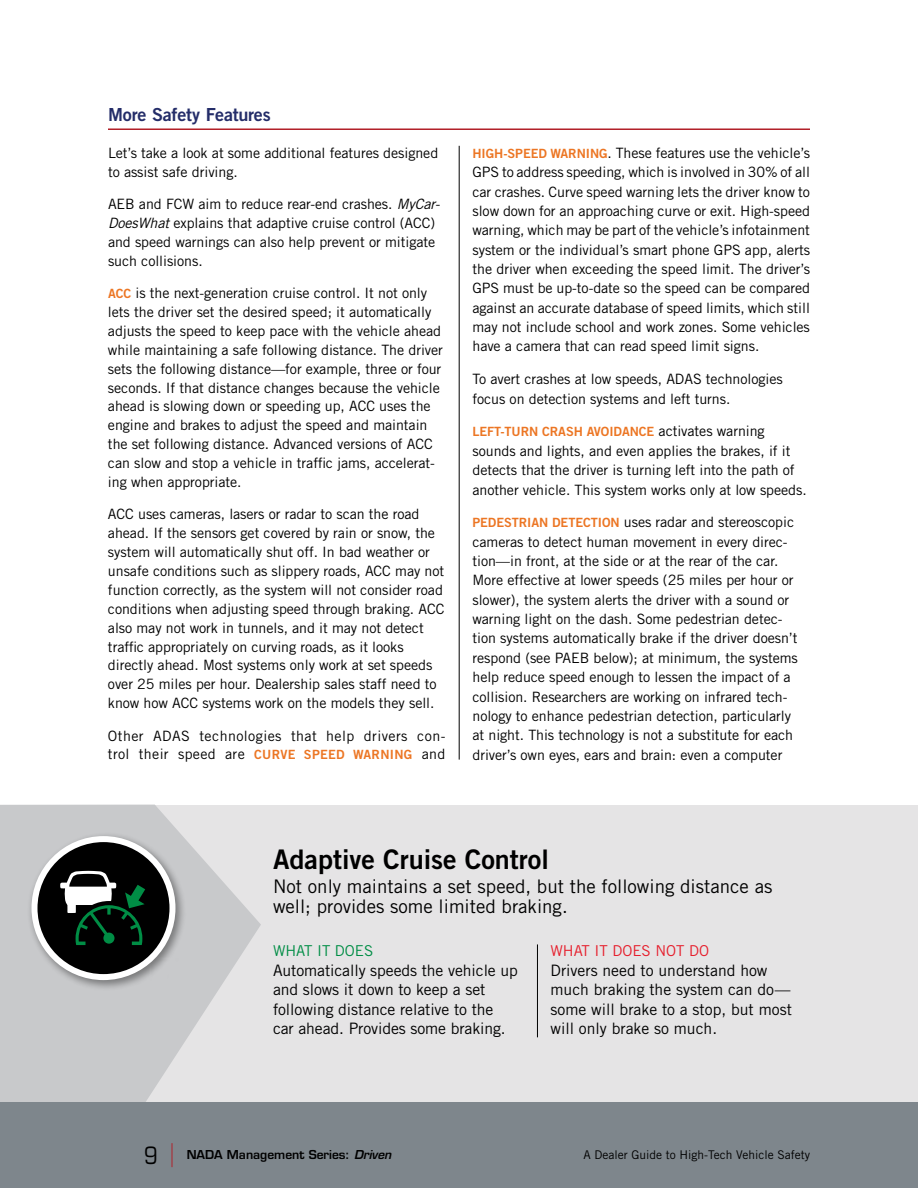
<style>
.page{position:relative;width:918px;height:1188px;background:#fff}
.page>*{position:absolute;margin:0;border:0;box-sizing:border-box;transform-origin:0 0}
.t1{font:27px "Trade Gothic LT Std Bd 2";color:#000}
.t2{font:18.75px/19.5px "Trade Gothic LT Std";color:#000}
.t3{font:18px "Trade Gothic LT Std Bd 2";letter-spacing:-.01em;color:#242d69}
.t4{font:15.75px/19.5px "Trade Gothic LT Std";letter-spacing:-.005em;color:#000}
.t5{font:15px "Trade Gothic LT Std";color:#e61e2c}
.t6{font:15px "Trade Gothic LT Std";color:#008d45}
.t7{font:14.25px/19.4px "Trade Gothic LT Std";letter-spacing:-.005em;color:#000}
.t8{font:14.25px/18.9px "Trade Gothic LT Std";letter-spacing:.03em;color:#000}
.t9{font:12.75px "Trade Gothic LT Std Bd 2";letter-spacing:-.005em;color:#ec7624}
.t10{font:12px "Trade Gothic LT Std";color:#000}
.t11{font:600 12px "Eurostile LT Std";color:#000}
.s1{font-style:italic}
.s2{font-family:"Trade Gothic LT Std Bd 2";font-size:12.75px;color:#ec7624}
.s3{font-family:"Trade Gothic LT Std";font-size:14.25px;color:#000}
.s4{font-weight:400;font-stretch:condensed;font-size:24px}
.s5{font-family:"Helvetica Neue LT Std";font-weight:100;font-size:24px;color:#b22029}
</style>
<div class="page">
<hr style="left:459px;top:146px;width:1px;height:614px;background:#000">
<hr style="left:108px;top:128px;width:702px;height:2px;background:#b22029">
<div style="left:0;top:805px;width:918px;height:297px;background:#e5e4e5"></div>
<svg style="left:0;top:805px;width:261px;height:297px;fill:#c8c9cb"></svg>
<div style="left:26px;top:831px;width:161px;height:160px;background:#000;opacity:.4"></div>
<div style="left:31px;top:836px;width:144px;height:144px;background:#fff;border-radius:50%"></div>
<div style="left:38px;top:842px;width:132px;height:132px;background:#000;border-radius:50%"></div>
<svg style="left:60px;top:871px;width:85px;height:74px"></svg>
<hr style="left:537px;top:944px;width:1px;height:93px;background:#000">
<div style="left:0;top:1102px;width:918px;height:86px;background:#7e868c"></div>
<p class="t3" style="left:108px;top:103px;width:164px">More Safety Features</p>
<p class="t7" style="left:108px;top:143px;width:332px;line-height:18.9px">Let’s take a look at some additional features designed to assist safe driving.</p>
<p class="t7" style="left:108px;top:194px;width:333px;line-height:18.9px">AEB and FCW aim to reduce rear-end crashes. <span class="s1">MyCar-DoesWhat</span> explains that adaptive cruise control (ACC) and speed warnings can also help prevent or mitigate such collisions.</p>
<p class="t7" style="left:108px;top:283px;width:336px;line-height:18.9px"><span class="s2">ACC</span> is the next-generation cruise control. It not only lets the driver set the desired speed; it automatically adjusts the speed to keep pace with the vehicle ahead while maintaining a safe following distance. The driver sets the following distance—for example, three or four seconds. If that distance changes because the vehicle ahead is slowing down or speeding up, ACC uses the engine and brakes to adjust the speed and maintain the set following distance. Advanced versions of ACC can slow and stop a vehicle in traffic jams, accelerat&shy;ing when appropriate.</p>
<p class="t7" style="left:108px;top:505px;width:338px;line-height:18.9px">ACC uses cameras, lasers or radar to scan the road ahead. If the sensors get covered by rain or snow, the system will automatically shut off. In bad weather or unsafe conditions such as slippery roads, ACC may not function correctly, as the system will not consider road conditions when adjusting speed through braking. ACC also may not work in tunnels, and it may not detect traffic appropriately on curving roads, as it looks directly ahead. Most systems only work at set speeds over 25 miles per hour. Dealership sales staff need to know how ACC systems work on the models they sell.</p>
<p class="t8" style="left:108px;top:726px;width:339px">Other ADAS technologies that help drivers con&shy;trol their speed are <span class="s2">CURVE SPEED WARNING</span> and</p>
<p class="t7" style="left:472px;top:143px;width:339px;text-align:justify"><span class="s2">HIGH-SPEED WARNING</span>. These features use the vehicle’s GPS to address speeding, which is involved in 30% of all car crashes. Curve speed warning lets the driver know to slow down for an approaching curve or exit. High-speed warning, which may be part of the vehicle’s infotainment system or the individual’s smart phone GPS app, alerts the driver when exceeding the speed limit. The driver’s GPS must be up-to-date so the speed can be compared against an accurate database of speed limits, which still may not include school and work zones. Some vehicles have a camera that can read speed limit signs.</p>
<p class="t7" style="left:472px;top:369px;width:312px">To avert crashes at low speeds, ADAS technologies focus on detection systems and left turns.</p>
<p class="t9" style="left:472px;top:424px;width:294px">LEFT-TURN CRASH AVOIDANCE <span class="s3">activates warning</span></p>
<p class="t7" style="left:473px;top:441px;width:336px">sounds and lights, and even applies the brakes, if it detects that the driver is turning left into the path of another vehicle. This system works only at low speeds.</p>
<p class="t7" style="left:472px;top:512px;width:327px"><span class="s2">PEDESTRIAN DETECTION</span> uses radar and stereoscopic cameras to detect human movement in every direc&shy;tion—in front, at the side or at the rear of the car.<br>More effective at lower speeds (25 miles per hour or slower), the system alerts the driver with a sound or warning light on the dash. Some pedestrian detec&shy;tion systems automatically brake if the driver doesn’t respond (see PAEB below); at minimum, the systems help reduce speed enough to lessen the impact of a collision. Researchers are working on infrared tech&shy;nology to enhance pedestrian detection, particularly at night. This technology is not a substitute for each driver’s own eyes, ears and brain: even a computer</p>
<h1 class="t1" style="left:273px;top:843px;width:277px">Adaptive Cruise Control</h1>
<h2 class="t2" style="left:273px;top:876px;width:501px">Not only maintains a set speed, but the following distance as well; provides some limited braking.</h2>
<p class="t6" style="left:273px;top:942px;width:102px">WHAT IT DOES</p>
<p class="t4" style="left:273px;top:960px;width:246px">Automatically speeds the vehicle up and slows it down to keep a set following distance relative to the car ahead. Provides some braking.</p>
<p class="t5" style="left:550px;top:942px;width:160px">WHAT IT DOES NOT DO</p>
<p class="t4" style="left:550px;top:960px;width:243px">Drivers need to understand how much braking the system can do— some will brake to a stop, but most will only brake so much.</p>
<p class="t11" style="left:144px;top:1147px;width:249px"><span class="s4">9</span> <span class="s5">|</span> NADA Management Series: <span class="s1">Driven</span></p>
<p class="t10" style="left:584px;top:1148px;width:228px">A Dealer Guide to High-Tech Vehicle Safety</p>
</div>
